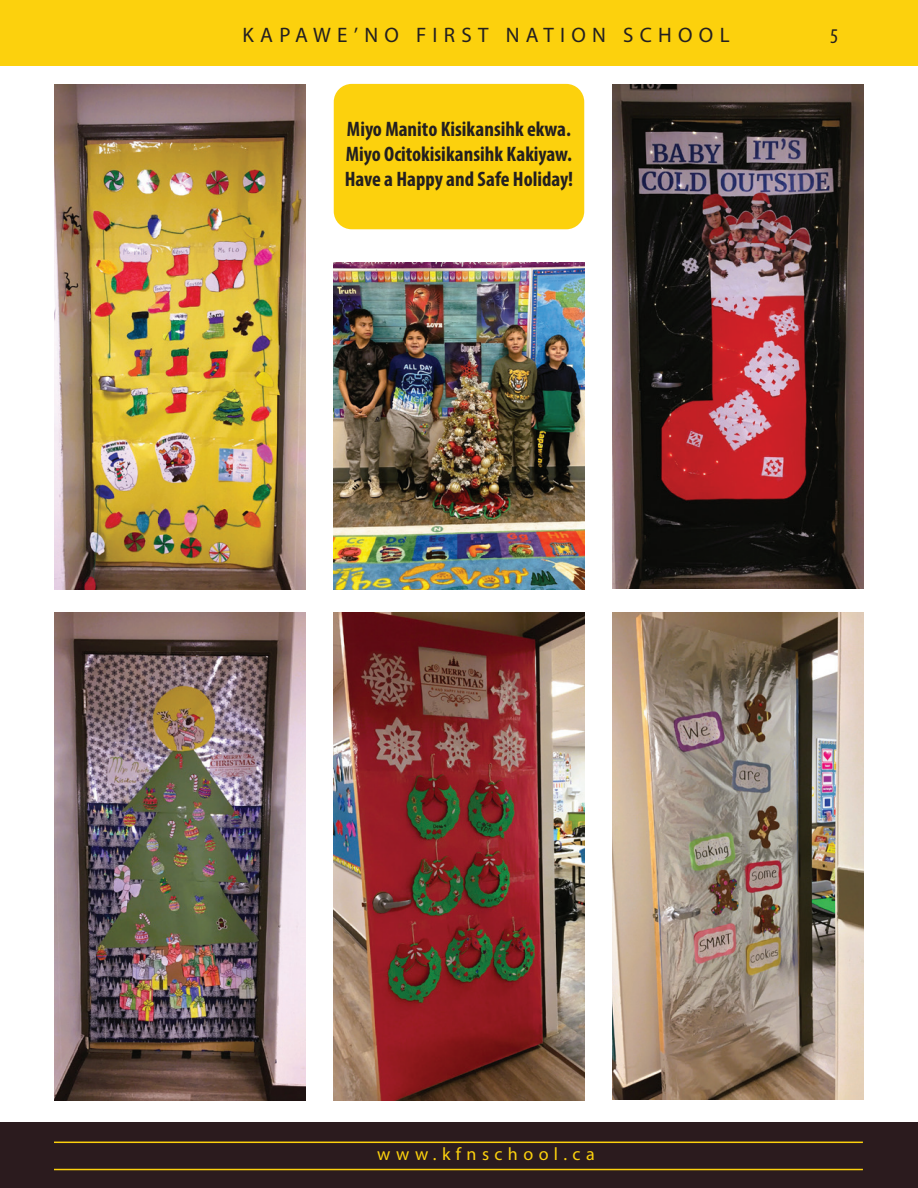
<style>
.page{position:relative;width:918px;height:1188px;background:#fff}
.page>*{position:absolute;margin:0;border:0;box-sizing:border-box;transform-origin:0 0}
.t1{font:700 condensed 21px/25.2px "Myriad Pro";color:#231f20;text-align:justify}
.t2{font:21px "Myriad Pro";letter-spacing:.3em;color:#231f20}
.t3{font:condensed 21px "Myriad Pro";color:#231f20}
.t4{font:18px "Myriad Pro";letter-spacing:.3em;color:#fcd10d}
</style>
<div class="page">
<div style="left:0;top:1122px;width:917px;height:65px;background:#2b1b1e"></div>
<div style="left:0;top:0;width:917px;height:65px;background:#fcd10d"></div>
<hr style="left:54px;top:1142px;width:809px;height:1px;background:#fcd10d">
<hr style="left:54px;top:1169px;width:809px;height:1px;background:#fcd10d">
<div style="left:334px;top:84px;width:250px;height:145px;background:#fcd10d;border-radius:18px"></div>
<img style="left:612px;top:85px;width:252px;height:503px">
<img style="left:333px;top:263px;width:252px;height:327px">
<img style="left:612px;top:612px;width:252px;height:487px">
<img style="left:333px;top:612px;width:252px;height:488px">
<img style="left:54px;top:612px;width:252px;height:488px">
<img style="left:54px;top:85px;width:252px;height:505px">
<p class="t2" style="left:242px;top:22px;width:489px">KAPAWE’NO FIRST NATION SCHOOL</p>
<p class="t3" style="left:830px;top:23px;width:10px">5</p>
<p class="t1" style="left:345px;top:116px;width:230px">Miyo Manito Kisikansihk ekwa.<br>Miyo Ocitokisikansihk Kakiyaw.<br>Have a Happy and Safe Holiday!</p>
<p class="t4" style="left:377px;top:1142px;width:219px">www.kfnschool.ca</p>
</div>
